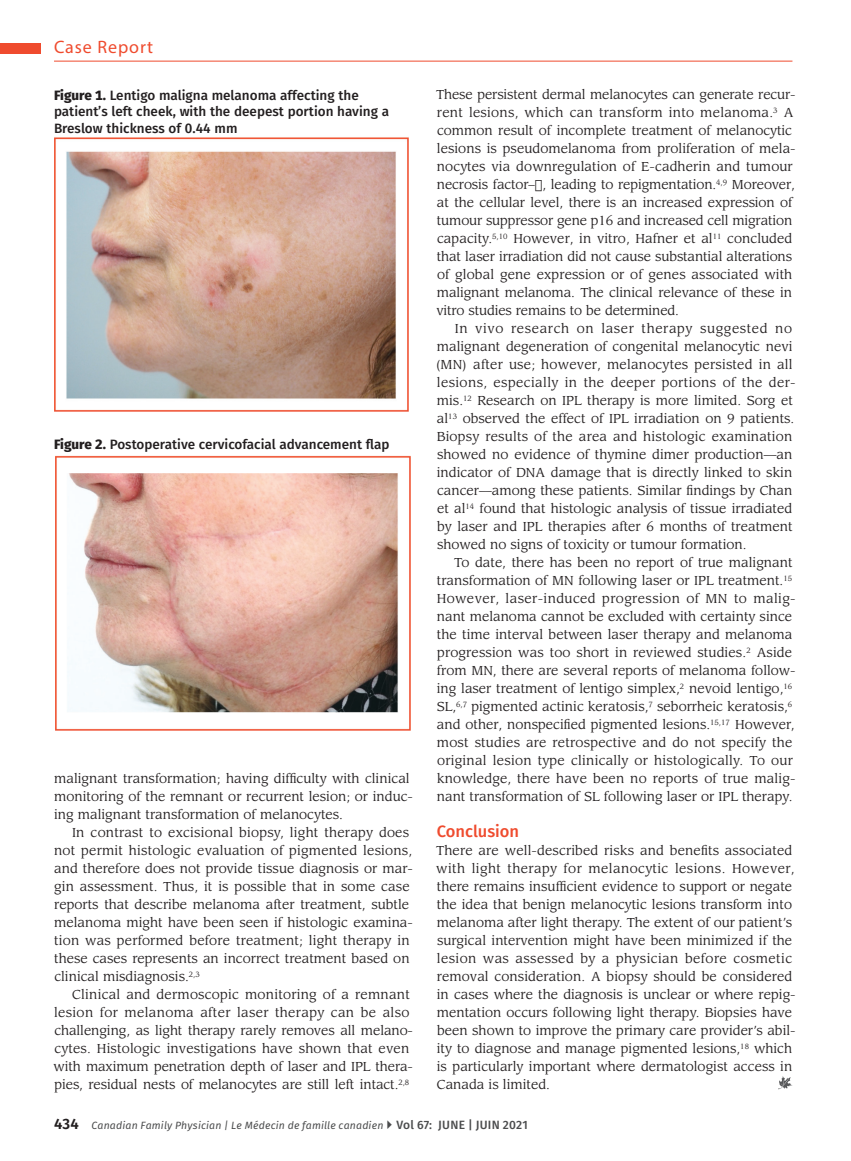
<style>
.page{position:relative;width:851px;height:1161px;background:#fff}
.page>*{position:absolute;margin:0;border:0;box-sizing:border-box;transform-origin:0 0}
.t1{font:18px "Myriad Pro";letter-spacing:.05em;color:#ef4b2e}
.Level3Head{font:500 16.5px "Fira Sans";color:#ef4b2e}
.FigureInfo{font:500 13.5px/16.5px "Fira Sans";color:#231f20}
.ParagraphIndent{font:12.75px/18px "Leawood Std";color:#231f20}
.Paragraph{font:12.75px/18px "Leawood Std";color:#231f20}
.t2{font:italic 10.5px "Fira Sans";letter-spacing:.015em;color:#4b4c4d}
.s1{font-weight:800}
.s2{font-weight:600;font-style:normal;font-size:15px;color:#231f20}
.s3{font-weight:500;font-style:normal;font-size:12px}
</style>
<div class="page">
<hr style="left:54px;top:61px;width:738px;height:1px;background:#ef4b2e">
<div style="left:0;top:44px;width:40px;height:10px;background:#ef4b2e"></div>
<svg style="left:778px;top:1076px;width:14px;height:13px"></svg>
<img style="left:54px;top:137px;width:354px;height:275px">
<img style="left:56px;top:455px;width:354px;height:275px">
<h1 class="t1" style="left:54px;top:36px;width:101px">Case Report</h1>
<p class="FigureInfo" style="left:54px;top:86px;width:336px"><span class="s1">Figure 1.</span> Lentigo maligna melanoma affecting the patient’s left cheek, with the deepest portion having a<br>Breslow thickness of 0.44 mm</p>
<p class="FigureInfo" style="left:54px;top:435px;width:337px"><span class="s1">Figure 2.</span> Postoperative cervicofacial advancement flap</p>
<p class="ParagraphIndent" style="left:54px;top:770px;width:360px">malignant transformation; having difficulty with clinical monitoring of the remnant or recurrent lesion; or induc&shy;ing malignant transformation of melanocytes.</p>
<p class="ParagraphIndent" style="left:54px;top:824px;width:360px;text-indent:18px">In contrast to excisional biopsy, light therapy does not permit histologic evaluation of pigmented lesions, and therefore does not provide tissue diagnosis or mar&shy;gin assessment. Thus, it is possible that in some case reports that describe melanoma after treatment, subtle melanoma might have been seen if histologic examina&shy;tion was performed before treatment; light therapy in these cases represents an incorrect treatment based on clinical misdiagnosis.<sup>2,3</sup></p>
<p class="ParagraphIndent" style="left:54px;top:986px;width:361px;text-indent:19px">Clinical and dermoscopic monitoring of a remnant lesion for melanoma after laser therapy can be also challenging, as light therapy rarely removes all melano&shy;cytes. Histologic investigations have shown that even with maximum penetration depth of laser and IPL thera&shy;pies, residual nests of melanocytes are still left intact.<sup>2,8</sup></p>
<p class="ParagraphIndent" style="left:436px;top:86px;width:361px">These persistent dermal melanocytes can generate recur&shy;rent lesions, which can transform into melanoma.<sup>3</sup> A common result of incomplete treatment of melanocytic lesions is pseudomelanoma from proliferation of mela&shy;nocytes via downregulation of E-cadherin and tumour necrosis factor– , leading to repigmentation.<sup>4,9</sup> Moreover, at the cellular level, there is an increased expression of tumour suppressor gene p16 and increased cell migration capacity.<sup>5,10</sup> However, in vitro, Hafner et al<sup>11</sup> concluded that laser irradiation did not cause substantial alterations of global gene expression or of genes associated with malignant melanoma. The clinical relevance of these in vitro studies remains to be determined.</p>
<p class="ParagraphIndent" style="left:436px;top:320px;width:361px;text-indent:19px">In vivo research on laser therapy suggested no malignant degeneration of congenital melanocytic nevi (MN) after use; however, melanocytes persisted in all lesions, especially in the deeper portions of the der&shy;mis.<sup>12</sup> Research on IPL therapy is more limited. Sorg et al<sup>13</sup> observed the effect of IPL irradiation on 9 patients.<br>Biopsy results of the area and histologic examination showed no evidence of thymine dimer production—an indicator of DNA damage that is directly linked to skin cancer—among these patients. Similar findings by Chan et al<sup>14</sup> found that histologic analysis of tissue irradiated by laser and IPL therapies after 6 months of treatment showed no signs of toxicity or tumour formation.</p>
<p class="ParagraphIndent" style="left:437px;top:554px;width:360px;text-indent:17px">To date, there has been no report of true malignant transformation of MN following laser or IPL treatment.<sup>15<br></sup>However, laser-induced progression of MN to malig&shy;nant melanoma cannot be excluded with certainty since the time interval between laser therapy and melanoma progression was too short in reviewed studies.<sup>2</sup> Aside from MN, there are several reports of melanoma follow&shy;ing laser treatment of lentigo simplex,<sup>2</sup> nevoid lentigo,<sup>16<br></sup>SL,<sup>6,7</sup> pigmented actinic keratosis,<sup>7</sup> seborrheic keratosis,<sup>6 </sup>and other, nonspecified pigmented lesions.<sup>15,17</sup> However, most studies are retrospective and do not specify the original lesion type clinically or histologically. To our knowledge, there have been no reports of true malig&shy;nant transformation of SL following laser or IPL therapy.</p>
<p class="Level3Head" style="left:437px;top:818px;width:84px">Conclusion</p>
<p class="Paragraph" style="left:436px;top:842px;width:361px">There are well-described risks and benefits associated with light therapy for melanocytic lesions. However, there remains insufficient evidence to support or negate the idea that benign melanocytic lesions transform into melanoma after light therapy. The extent of our patient’s surgical intervention might have been minimized if the lesion was assessed by a physician before cosmetic removal consideration. A biopsy should be considered in cases where the diagnosis is unclear or where repig&shy;mentation occurs following light therapy. Biopsies have been shown to improve the primary care provider’s abil&shy;ity to diagnose and manage pigmented lesions,<sup>18</sup> which is particularly important where dermatologist access in Canada is limited.</p>
<p class="t2" style="left:54px;top:1117px;width:475px"><span class="s2">434</span> Canadian Family Physician | Le Médecin de famille canadien <span class="s3">Vol 67: JUNE | JUIN 2021</span></p>
</div>
